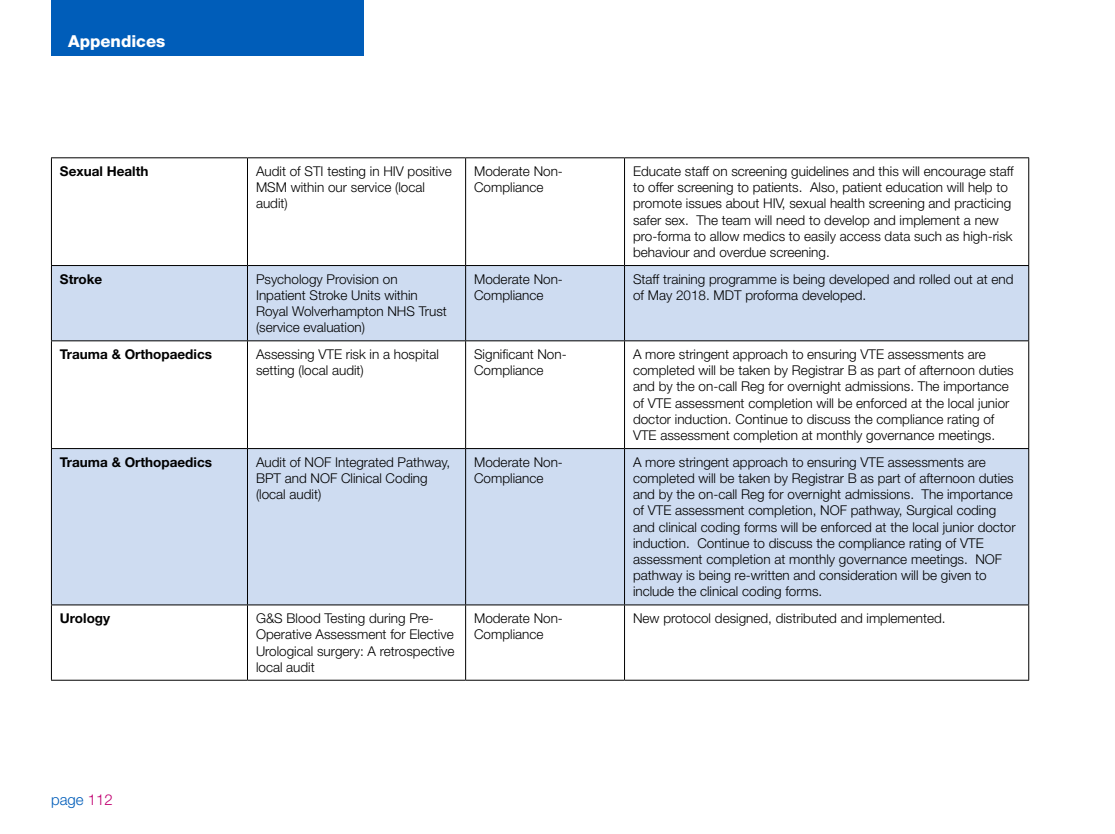
<style>
.page{position:relative;width:1115px;height:834px;background:#fff}
.page>*{position:absolute;margin:0;border:0;box-sizing:border-box;transform-origin:0 0}
.Top_of_right_Page_se{font:800 16.5px "Helvetica Neue LT Std";color:#fff}
.t1{font:300 15px "Helvetica Neue LT Std";color:#005db9}
.Table{font:300 13.5px/16.2px "Helvetica Neue LT Std";color:#000}
.Sub_Sub{font:700 13.5px "Helvetica Neue LT Std";color:#000}
.s1{color:#c10071}
</style>
<div class="page">
<svg style="left:52px;top:266px;width:975px;height:338px;fill:#cedcf1"></svg>
<hr style="left:51px;top:157px;width:196px;height:1px;background:#000">
<hr style="left:51px;top:158px;width:1px;height:107px;background:#000">
<hr style="left:247px;top:157px;width:218px;height:1px;background:#000">
<hr style="left:247px;top:158px;width:1px;height:107px;background:#000">
<hr style="left:465px;top:157px;width:159px;height:1px;background:#000">
<hr style="left:465px;top:158px;width:1px;height:107px;background:#000">
<hr style="left:624px;top:157px;width:404px;height:1px;background:#000">
<hr style="left:624px;top:158px;width:1px;height:107px;background:#000">
<hr style="left:1027px;top:158px;width:1px;height:107px;background:#000">
<hr style="left:51px;top:265px;width:196px;height:1px;background:#000">
<hr style="left:51px;top:266px;width:1px;height:74px;background:#000">
<hr style="left:247px;top:265px;width:218px;height:1px;background:#000">
<hr style="left:247px;top:266px;width:1px;height:74px;background:#000">
<hr style="left:465px;top:265px;width:159px;height:1px;background:#000">
<hr style="left:465px;top:266px;width:1px;height:74px;background:#000">
<hr style="left:624px;top:265px;width:404px;height:1px;background:#000">
<hr style="left:624px;top:266px;width:1px;height:74px;background:#000">
<hr style="left:1027px;top:266px;width:1px;height:74px;background:#000">
<hr style="left:51px;top:340px;width:196px;height:1px;background:#000">
<hr style="left:51px;top:341px;width:1px;height:107px;background:#000">
<hr style="left:247px;top:340px;width:218px;height:1px;background:#000">
<hr style="left:247px;top:341px;width:1px;height:107px;background:#000">
<hr style="left:465px;top:340px;width:159px;height:1px;background:#000">
<hr style="left:465px;top:341px;width:1px;height:107px;background:#000">
<hr style="left:624px;top:340px;width:404px;height:1px;background:#000">
<hr style="left:624px;top:341px;width:1px;height:107px;background:#000">
<hr style="left:1027px;top:341px;width:1px;height:107px;background:#000">
<hr style="left:51px;top:448px;width:196px;height:1px;background:#000">
<hr style="left:51px;top:449px;width:1px;height:155px;background:#000">
<hr style="left:247px;top:448px;width:218px;height:1px;background:#000">
<hr style="left:247px;top:449px;width:1px;height:155px;background:#000">
<hr style="left:465px;top:448px;width:159px;height:1px;background:#000">
<hr style="left:465px;top:449px;width:1px;height:155px;background:#000">
<hr style="left:624px;top:448px;width:404px;height:1px;background:#000">
<hr style="left:624px;top:449px;width:1px;height:155px;background:#000">
<hr style="left:1027px;top:449px;width:1px;height:155px;background:#000">
<hr style="left:51px;top:604px;width:196px;height:1px;background:#000">
<hr style="left:51px;top:605px;width:1px;height:74px;background:#000">
<hr style="left:247px;top:604px;width:218px;height:1px;background:#000">
<hr style="left:247px;top:605px;width:1px;height:74px;background:#000">
<hr style="left:465px;top:604px;width:159px;height:1px;background:#000">
<hr style="left:465px;top:605px;width:1px;height:74px;background:#000">
<hr style="left:624px;top:604px;width:404px;height:1px;background:#000">
<hr style="left:624px;top:605px;width:1px;height:74px;background:#000">
<hr style="left:1027px;top:605px;width:1px;height:74px;background:#000">
<hr style="left:51px;top:679px;width:196px;height:1px;background:#000">
<hr style="left:247px;top:679px;width:218px;height:1px;background:#000">
<hr style="left:465px;top:679px;width:159px;height:1px;background:#000">
<hr style="left:624px;top:679px;width:404px;height:1px;background:#000">
<div style="left:51px;top:0;width:312px;height:55px;background:#005db9"></div>
<p class="Top_of_right_Page_se" style="left:68px;top:31px;width:99px">Appendices</p>
<p class="Sub_Sub" style="left:60px;top:163px;width:90px">Sexual Health</p>
<p class="Table" style="left:256px;top:163px;width:197px">Audit of STI testing in HIV positive<br>MSM within our service (local audit)</p>
<p class="Table" style="left:474px;top:163px;width:90px">Moderate Non-<br>Compliance</p>
<p class="Table" style="left:632px;top:163px;width:382px">Educate staff on screening guidelines and this will encourage staff to offer screening to patients. Also, patient education will help to promote issues about HIV, sexual health screening and practicing safer sex. The team will need to develop and implement a new pro-forma to allow medics to easily access data such as high-risk behaviour and overdue screening.</p>
<p class="Sub_Sub" style="left:60px;top:270px;width:44px">Stroke</p>
<p class="Table" style="left:256px;top:270px;width:192px">Psychology Provision on<br>Inpatient Stroke Units within<br>Royal Wolverhampton NHS Trust (service evaluation)</p>
<p class="Table" style="left:474px;top:270px;width:90px">Moderate Non-<br>Compliance</p>
<p class="Table" style="left:632px;top:270px;width:382px">Staff training programme is being developed and rolled out at end of May 2018. MDT proforma developed.</p>
<p class="Sub_Sub" style="left:60px;top:346px;width:153px">Trauma &amp; Orthopaedics</p>
<p class="Table" style="left:256px;top:346px;width:184px">Assessing VTE risk in a hospital setting (local audit)</p>
<p class="Table" style="left:474px;top:346px;width:94px">Significant Non-<br>Compliance</p>
<p class="Table" style="left:632px;top:346px;width:382px">A more stringent approach to ensuring VTE assessments are completed will be taken by Registrar B as part of afternoon duties and by the on-call Reg for overnight admissions. The importance of VTE assessment completion will be enforced at the local junior doctor induction. Continue to discuss the compliance rating of VTE assessment completion at monthly governance meetings.</p>
<p class="Sub_Sub" style="left:60px;top:453px;width:153px">Trauma &amp; Orthopaedics</p>
<p class="Table" style="left:256px;top:453px;width:196px">Audit of NOF Integrated Pathway,<br>BPT and NOF Clinical Coding (local audit)</p>
<p class="Table" style="left:474px;top:453px;width:90px">Moderate Non-<br>Compliance</p>
<p class="Table" style="left:632px;top:453px;width:384px">A more stringent approach to ensuring VTE assessments are completed will be taken by Registrar B as part of afternoon duties and by the on-call Reg for overnight admissions. The importance of VTE assessment completion, NOF pathway, Surgical coding and clinical coding forms will be enforced at the local junior doctor induction. Continue to discuss the compliance rating of VTE assessment completion at monthly governance meetings. NOF pathway is being re-written and consideration will be given to include the clinical coding forms.</p>
<p class="Sub_Sub" style="left:60px;top:609px;width:52px">Urology</p>
<p class="Table" style="left:256px;top:609px;width:200px">G&amp;S Blood Testing during Pre-<br>Operative Assessment for Elective<br>Urological surgery: A retrospective local audit</p>
<p class="Table" style="left:474px;top:609px;width:90px">Moderate Non-<br>Compliance</p>
<p class="Table" style="left:632px;top:609px;width:314px">New protocol designed, distributed and implemented.</p>
<p class="t1" style="left:51px;top:790px;width:63px">page <span class="s1">112</span></p>
</div>
